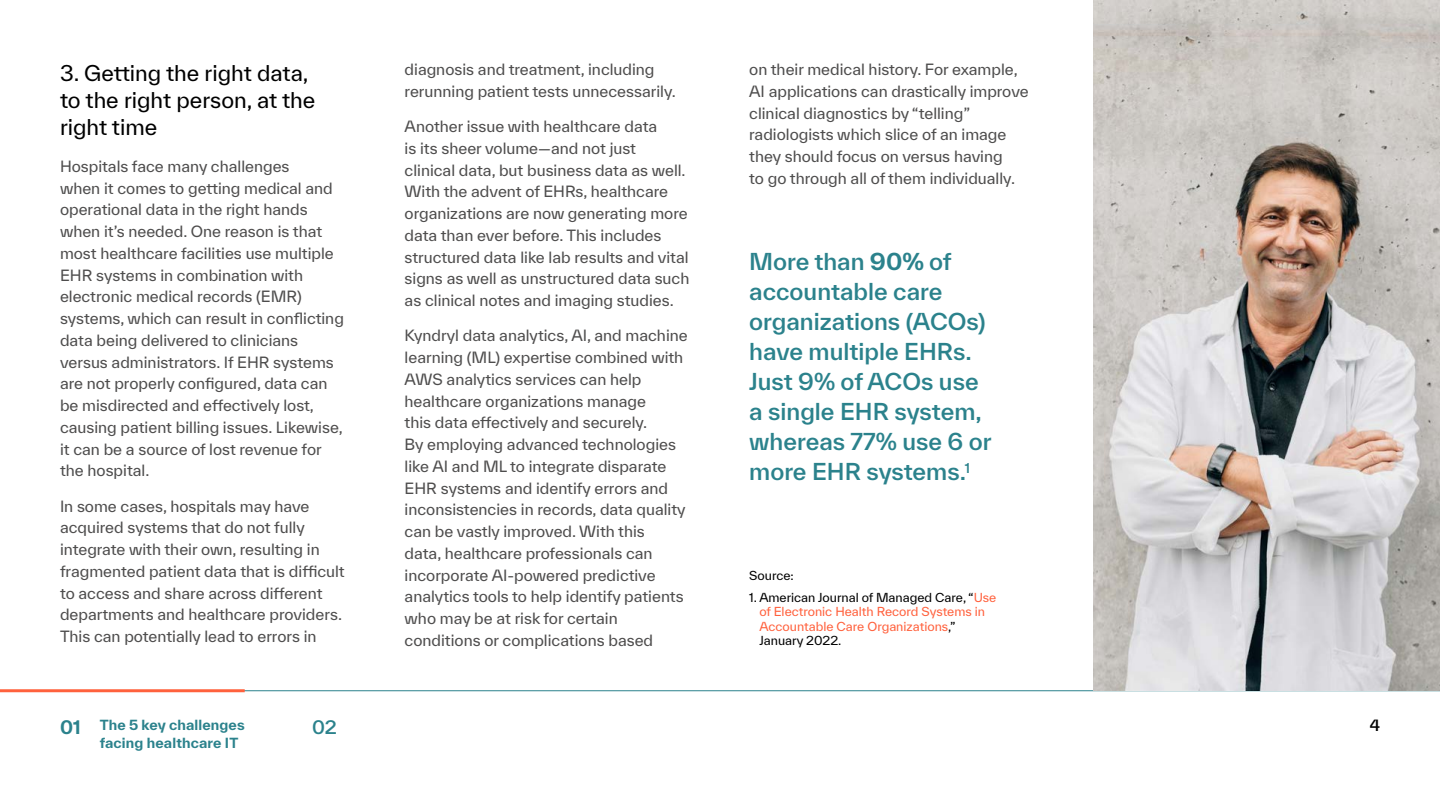
<style>
.page{position:relative;width:1440px;height:810px;background:#fff}
.page>*{position:absolute;margin:0;border:0;box-sizing:border-box;transform-origin:0 0}
.t1{font:500 22.5px/30px "TWK Everett";color:#2b828c}
.t2{font:21px/27px "TWK Everett";color:#000}
.t3{font:700 18px "TWK Everett";color:#2b828c}
.t4{font:500 18px "TWK Everett";color:#2b828c}
.t5{font:15px/21.8px "TWK Everett";color:#4e4d4d}
.t6{font:500 15px "TWK Everett";color:#000}
.t7{font:700 13.5px "TWK Everett";letter-spacing:.01em;color:#2b828c}
.t8{font:12px/14.4px "TWK Everett";color:#ff613d}
.t9{font:12px "TWK Everett";color:#000}
.s1{font-weight:700}
.s2{color:#000}
</style>
<div class="page">
<hr style="left:0;top:690px;width:1440px;height:1px;background:#2b828c">
<hr style="left:0;top:689px;width:245px;height:3px;background:#ff613d">
<img style="left:1094px;top:0;width:346px;height:691px">
<h2 class="t2" style="left:60px;top:59px;width:257px">3. Getting the right data, to the right person, at the right time</h2>
<p class="t5" style="left:60px;top:155px;width:285px">Hospitals face many challenges<br>when it comes to getting medical and operational data in the right hands when it’s needed. One reason is that most healthcare facilities use multiple EHR systems in combination with electronic medical records (EMR) systems, which can result in conflicting data being delivered to clinicians versus administrators. If EHR systems are not properly configured, data can be misdirected and effectively lost, causing patient billing issues. Likewise, it can be a source of lost revenue for the hospital.</p>
<p class="t5" style="left:60px;top:495px;width:286px">In some cases, hospitals may have acquired systems that do not fully integrate with their own, resulting in fragmented patient data that is difficult to access and share across different departments and healthcare providers.<br>This can potentially lead to errors in</p>
<p class="t5" style="left:405px;top:58px;width:273px">diagnosis and treatment, including rerunning patient tests unnecessarily.</p>
<p class="t5" style="left:405px;top:115px;width:286px">Another issue with healthcare data<br>is its sheer volume—and not just clinical data, but business data as well.<br>With the advent of EHRs, healthcare organizations are now generating more data than ever before. This includes structured data like lab results and vital signs as well as unstructured data such as clinical notes and imaging studies.</p>
<p class="t5" style="left:405px;top:325px;width:285px">Kyndryl data analytics, AI, and machine learning (ML) expertise combined with AWS analytics services can help healthcare organizations manage<br>this data effectively and securely.<br>By employing advanced technologies like AI and ML to integrate disparate EHR systems and identify errors and inconsistencies in records, data quality can be vastly improved. With this<br>data, healthcare professionals can incorporate AI‑powered predictive analytics tools to help identify patients who may be at risk for certain conditions or complications based</p>
<p class="t5" style="left:749px;top:58px;width:281px">on their medical history. For example, AI applications can drastically improve clinical diagnostics by “telling” radiologists which slice of an image they should focus on versus having<br>to go through all of them individually.</p>
<h1 class="t1" style="left:749px;top:246px;width:244px">More than <span class="s1">90%</span> of accountable care organizations (ACOs) have multiple EHRs.<br>Just 9% of ACOs use a single EHR system, whereas 77% use 6 or more EHR systems.<sup>1</sup></h1>
<p class="t9" style="left:749px;top:567px;width:46px">Source:</p>
<p class="t8" style="left:759px;top:590px;width:239px;text-indent:-10px"><span class="s2">1. American Journal of Managed Care, “</span>Use of Electronic Health Record Systems in<br>Accountable Care Organizations<span class="s2">,”<br>January 2022.</span></p>
<p class="t7" style="left:100px;top:715px;width:146px">The 5 key challenges</p>
<p class="t6" style="left:1370px;top:715px;width:12px">4</p>
<p class="t7" style="left:100px;top:733px;width:140px">facing healthcare IT</p>
<p class="t3" style="left:60px;top:715px;width:22px">01</p>
<p class="t4" style="left:312px;top:715px;width:26px">02</p>
</div>
